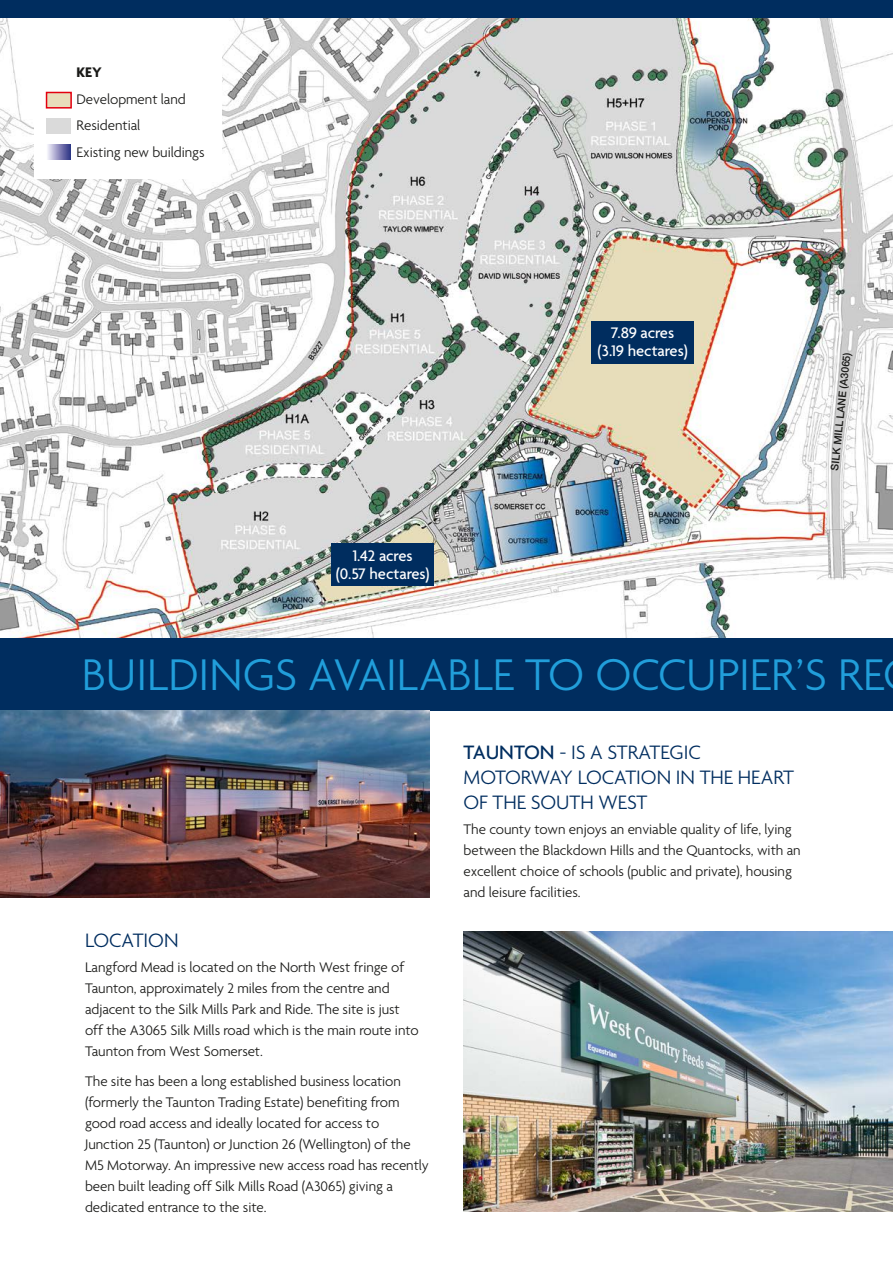
<style>
.page{position:relative;width:893px;height:1263px;background:#fff}
.page>*{position:absolute;margin:0;border:0;box-sizing:border-box;transform-origin:0 0}
.t1{font:300 48px "Agenda";color:#219eda}
.t2{font:300 21px/25.2px "Agenda";color:#002d5f}
.t3{font:500 16.5px/18px "Agenda";color:#fff;text-align:center}
.t4{font:300 15px/21px "Agenda";color:#1a1a18}
.t5{font:700 15px "Agenda";color:#1a1a18}
.t6{font:500 10.5px "Helvetica Neue";color:#1a1a18}
.s1{font-weight:500}
</style>
<div class="page">
<hr style="left:892px;top:0;width:1px;height:1263px;background:#1f4172">
<img style="left:0;top:17px;width:893px;height:621px">
<div style="left:34px;top:51px;width:187px;height:128px;background:#fff"></div>
<div style="left:46px;top:119px;width:25px;height:15px;background:#dadada"></div>
<div style="left:46px;top:92px;width:26px;height:17px;background:#e8ddbb;border:2px solid #e3000f"></div>
<svg style="left:47px;top:144px;width:24px;height:16px"></svg>
<div style="left:0;top:638px;width:893px;height:72px;background:#002d5f"></div>
<div style="left:592px;top:321px;width:102px;height:43px;background:#002d5f"></div>
<div style="left:332px;top:544px;width:102px;height:42px;background:#002d5f"></div>
<div style="left:0;top:0;width:893px;height:17px;background:#002d5f"></div>
<img style="left:463px;top:931px;width:430px;height:281px">
<img style="left:0;top:710px;width:429px;height:187px">
<p class="t5" style="left:77px;top:63px;width:27px">KEY</p>
<p class="t4" style="left:77px;top:86px;width:129px;line-height:26.5px">Development land<br>Residential<br>Existing new buildings</p>
<p class="t3" style="left:336px;top:546px;width:96px">1.42 acres (0.57 hectares)</p>
<p class="t3" style="left:598px;top:323px;width:92px">7.89 acres (3.19 hectares)</p>
<p class="t6" style="left:826px;top:469px;width:120px;rotate:-84deg">SILK MILL LANE (A3065)</p>
<h1 class="t1" style="left:82px;top:646px;width:804px">BUILDINGS AVAILABLE TO OCCUPIER’S RE</h1>
<h2 class="t2" style="left:85px;top:927px;width:95px">LOCATION</h2>
<p class="t4" style="left:85px;top:957px;width:335px">Langford Mead is located on the North West fringe of Taunton, approximately 2 miles from the centre and adjacent to the Silk Mills Park and Ride. The site is just off the A3065 Silk Mills road which is the main route into Taunton from West Somerset.</p>
<p class="t4" style="left:85px;top:1070px;width:345px">The site has been a long established business location (formerly the Taunton Trading Estate) benefiting from good road access and ideally located for access to Junction 25 (Taunton) or Junction 26 (Wellington) of the M5 Motorway. An impressive new access road has recently been built leading off Silk Mills Road (A3065) giving a dedicated entrance to the site.</p>
<h2 class="t2" style="left:463px;top:739px;width:332px"><span class="s1">TAUNTON</span> - IS A STRATEGIC<br>MOTORWAY LOCATION IN THE HEART<br>OF THE SOUTH WEST</h2>
<p class="t4" style="left:463px;top:819px;width:339px">The county town enjoys an enviable quality of life, lying between the Blackdown Hills and the Quantocks, with an excellent choice of schools (public and private), housing and leisure facilities.</p>
</div>
